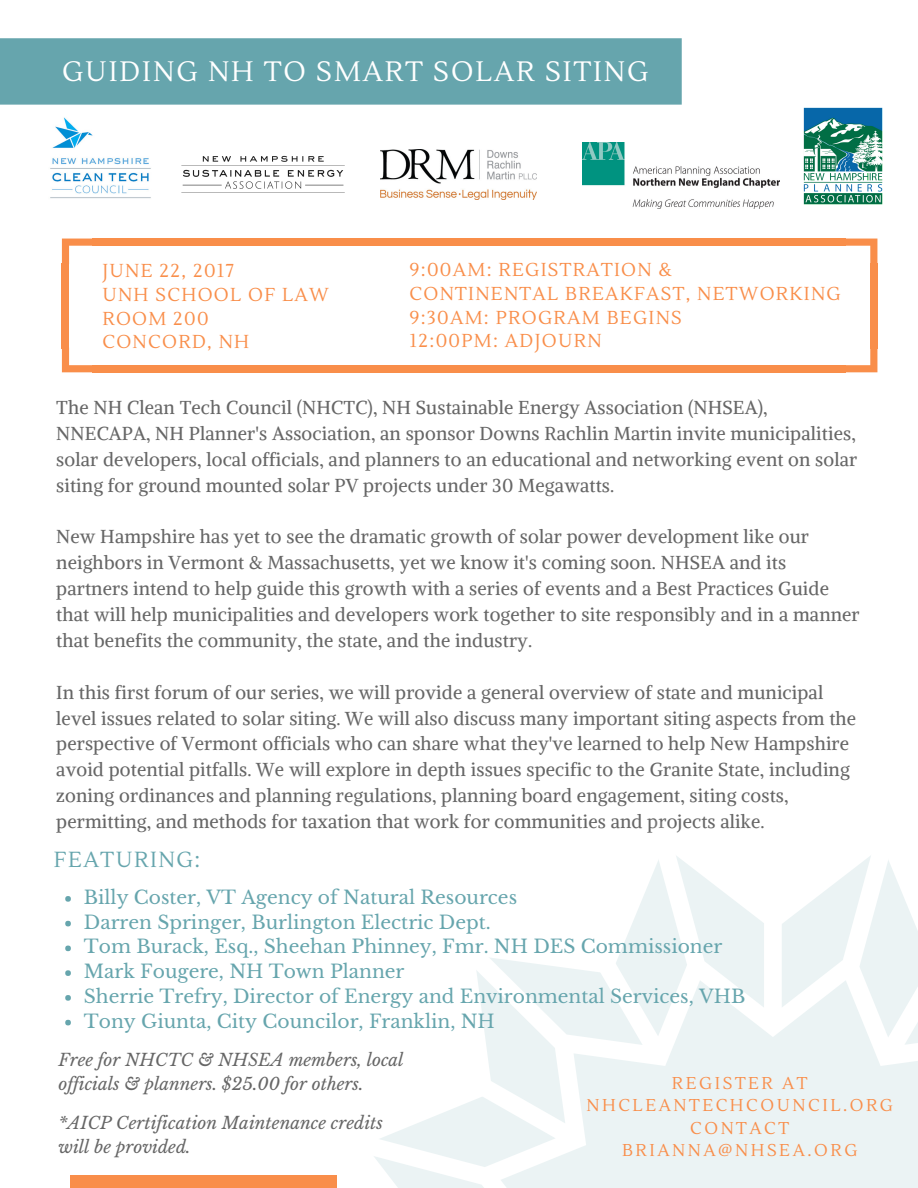
<style>
.page{position:relative;width:918px;height:1188px;background:#fff}
.page>*{position:absolute;margin:0;border:0;box-sizing:border-box;transform-origin:0 0}
.t1{font:28.05px "Lustria";letter-spacing:.07em;color:#fff}
.t2{font:21.75px "Lustria";letter-spacing:.07em;color:#66a5ad}
.t3{font:18.75px/25.8px "Alike";letter-spacing:.01em;color:#666}
.t4{font:18.75px/24.8px "Libre Baskerville";color:#66a5ad}
.t5{font:18.75px/23.7px "Lustria";letter-spacing:.07em;color:#f98e4a}
.t6{font:italic 17.1px/24.8px "Libre Baskerville";color:#666}
.t7{font:17.1px/22.5px "Lustria";letter-spacing:.15em;color:#f98e4a;text-align:center}
</style>
<div class="page">
<div style="left:0;top:38px;width:682px;height:67px;background:#66a5ad"></div>
<svg style="left:374px;top:856px;width:544px;height:332px;fill:#ebf3f4"></svg>
<svg style="left:62px;top:239px;width:30px;height:25px"></svg>
<div style="left:62px;top:263px;width:7px;height:86px;background:#f98e4a"></div>
<svg style="left:62px;top:348px;width:30px;height:24px"></svg>
<div style="left:92px;top:365px;width:754px;height:7px;background:#f98e4a"></div>
<svg style="left:846px;top:349px;width:31px;height:23px"></svg>
<div style="left:870px;top:263px;width:7px;height:86px;background:#f98e4a"></div>
<div style="left:92px;top:239px;width:754px;height:7px;background:#f98e4a"></div>
<svg style="left:846px;top:239px;width:31px;height:24px"></svg>
<div style="left:70px;top:1176px;width:266px;height:12px;background:#f98e4a"></div>
<img style="left:181px;top:155px;width:164px;height:38px">
<img style="left:50px;top:117px;width:101px;height:82px">
<img style="left:380px;top:150px;width:157px;height:49px">
<svg style="left:65px;top:896px;width:6px;height:6px"></svg>
<svg style="left:65px;top:921px;width:6px;height:5px"></svg>
<svg style="left:65px;top:946px;width:6px;height:5px"></svg>
<svg style="left:65px;top:970px;width:6px;height:6px"></svg>
<svg style="left:65px;top:995px;width:6px;height:6px"></svg>
<svg style="left:65px;top:1020px;width:6px;height:5px"></svg>
<img style="left:583px;top:143px;width:197px;height:65px">
<img style="left:803px;top:107px;width:80px;height:98px">
<h1 class="t1" style="left:62px;top:54px;width:588px">GUIDING NH TO SMART SOLAR SITING</h1>
<p class="t5" style="left:102px;top:260px;width:228px">JUNE 22, 2017<br>UNH SCHOOL OF LAW<br>ROOM 200<br>CONCORD, NH</p>
<p class="t5" style="left:409px;top:259px;width:433px">9:00AM: REGISTRATION &amp;<br>CONTINENTAL BREAKFAST, NETWORKING<br>9:30AM: PROGRAM BEGINS<br>12:00PM: ADJOURN</p>
<p class="t3" style="left:56px;top:394px;width:803px">The NH Clean Tech Council (NHCTC), NH Sustainable Energy Association (NHSEA), NNECAPA, NH Planner's Association, an sponsor Downs Rachlin Martin invite municipalities, solar developers, local officials, and planners to an educational and networking event on solar siting for ground mounted solar PV projects under 30 Megawatts.</p>
<p class="t3" style="left:56px;top:524px;width:805px">New Hampshire has yet to see the dramatic growth of solar power development like our neighbors in Vermont &amp; Massachusetts, yet we know it's coming soon. NHSEA and its partners intend to help guide this growth with a series of events and a Best Practices Guide that will help municipalities and developers work together to site responsibly and in a manner that benefits the community, the state, and the industry.</p>
<p class="t3" style="left:56px;top:679px;width:801px">In this first forum of our series, we will provide a general overview of state and municipal level issues related to solar siting. We will also discuss many important siting aspects from the perspective of Vermont officials who can share what they've learned to help New Hampshire avoid potential pitfalls. We will explore in depth issues specific to the Granite State, including zoning ordinances and planning regulations, planning board engagement, siting costs, permitting, and methods for taxation that work for communities and projects alike.</p>
<p class="t2" style="left:54px;top:846px;width:148px">FEATURING:</p>
<p class="t4" style="left:84px;top:885px;width:663px">Billy Coster, VT Agency of Natural Resources<br>Darren Springer, Burlington Electric Dept.<br>Tom Burack, Esq., Sheehan Phinney, Fmr. NH DES Commissioner Mark Fougere, NH Town Planner<br>Sherrie Trefry, Director of Energy and Environmental Services, VHB Tony Giunta, City Councilor, Franklin, NH</p>
<p class="t6" style="left:58px;top:1047px;width:347px">Free for NHCTC &amp; NHSEA members, local of icials &amp; planners. $25.00 for others.</p>
<p class="t6" style="left:58px;top:1110px;width:326px">*AICP Certification Maintenance credits will be provided.</p>
<p class="t7" style="left:587px;top:1072px;width:308px">REGISTER AT<br>NHCLEANTECHCOUNCIL.ORG<br>CONTACT<br>BRIANNA@NHSEA.ORG</p>
</div>
